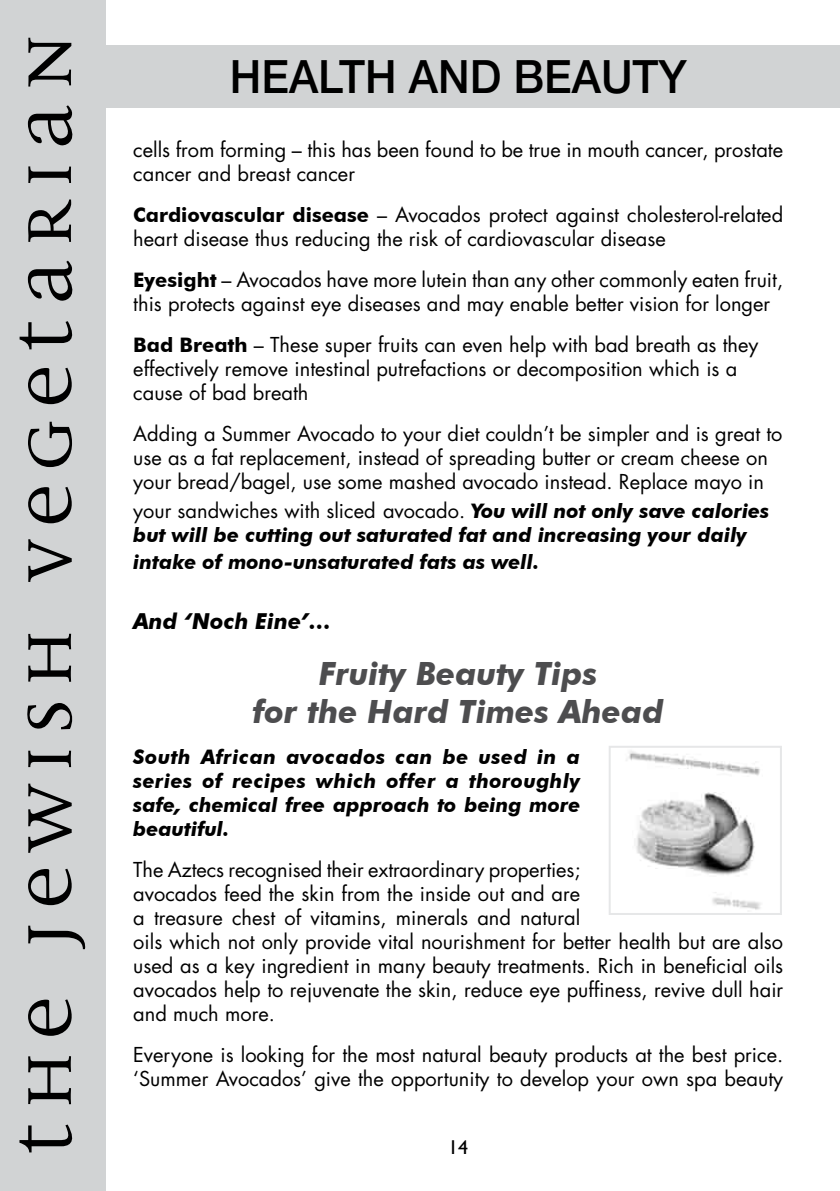
<style>
.page{position:relative;width:840px;height:1191px;background:#fff}
.page>*{position:absolute;margin:0;border:0;box-sizing:border-box;transform-origin:0 0}
.t1{font:500 46px "Helvetica Neue";color:#000;scale:.95 1}
.t2{font:italic 700 32px/38.4px "Futura BT";color:#4d4d4f;text-align:center}
.t3{font:italic 700 22px "Futura BT";color:#000}
.t4{font:20px/24px "Futura";color:#000}
.t5{font:italic 700 20px/24px "Futura BT";color:#000}
.t6{font:20px "Gill Sans";color:#000}
.s1{font-family:"Futura BT";font-weight:700}
.s2{font-family:"Futura BT";font-weight:700;font-style:italic}
</style>
<div class="page">
<div style="left:0;top:45px;width:839px;height:63px;background:#d1d3d4"></div>
<div style="left:0;top:0;width:105px;height:1191px;background:#d1d3d4"></div>
<svg style="left:19px;top:1124px;width:54px;height:28px"></svg>
<svg style="left:28px;top:1056px;width:43px;height:48px"></svg>
<svg style="left:28px;top:999px;width:44px;height:36px"></svg>
<svg style="left:28px;top:925px;width:58px;height:24px"></svg>
<svg style="left:28px;top:868px;width:44px;height:37px"></svg>
<svg style="left:28px;top:783px;width:44px;height:70px"></svg>
<svg style="left:28px;top:750px;width:43px;height:17px"></svg>
<svg style="left:27px;top:703px;width:46px;height:26px"></svg>
<svg style="left:28px;top:634px;width:43px;height:48px"></svg>
<svg style="left:28px;top:539px;width:44px;height:43px"></svg>
<svg style="left:28px;top:487px;width:44px;height:36px"></svg>
<svg style="left:28px;top:422px;width:44px;height:45px"></svg>
<svg style="left:28px;top:368px;width:44px;height:36px"></svg>
<svg style="left:20px;top:321px;width:53px;height:28px"></svg>
<svg style="left:28px;top:261px;width:45px;height:40px"></svg>
<svg style="left:28px;top:199px;width:44px;height:43px"></svg>
<svg style="left:28px;top:166px;width:43px;height:17px"></svg>
<svg style="left:28px;top:105px;width:45px;height:41px"></svg>
<svg style="left:28px;top:38px;width:43px;height:49px"></svg>
<img style="left:626px;top:751px;width:135px;height:159px">
<div style="left:608px;top:746px;width:173px;height:169px;border:2px solid #e6e7e8"></div>
<h1 class="t1" style="left:230px;top:50px;width:31px">HEA</h1>
<h1 class="t1" style="left:318px;top:50px;width:129px">LTH AND</h1>
<h1 class="t1" style="left:513px;top:50px;width:63px">BEAUTY</h1>
<p class="t4" style="left:133px;top:138px;width:651px">cells from forming – this has been found to be true in mouth cancer, prostate cancer and breast cancer</p>
<p class="t4" style="left:133px;top:203px;width:651px"><span class="s1">Cardiovascular disease</span> – Avocados protect against cholesterol-related heart disease thus reducing the risk of cardiovascular disease</p>
<p class="t4" style="left:133px;top:268px;width:651px"><span class="s1">Eyesight</span> – Avocados have more lutein than any other commonly eaten fruit, this protects against eye diseases and may enable better vision for longer</p>
<p class="t4" style="left:133px;top:333px;width:626px"><span class="s1">Bad Breath</span> – These super fruits can even help with bad breath as they effectively remove intestinal putrefactions or decomposition which is a cause of bad breath</p>
<p class="t4" style="left:133px;top:422px;width:650px">Adding a Summer Avocado to your diet couldn’t be simpler and is great to use as a fat replacement, instead of spreading butter or cream cheese on your bread/bagel, use some mashed avocado instead. Replace mayo in</p>
<p class="t4" style="left:133px;top:499px;width:637px">your sandwiches with sliced avocado. <span class="s2">You will not only save calories</span></p>
<p class="t5" style="left:133px;top:522px;width:615px;line-height:26.4px">but will be cutting out saturated fat and increasing your daily intake of mono-unsaturated fats as well.</p>
<p class="t3" style="left:133px;top:608px;width:199px">And ‘Noch Eine’…</p>
<h2 class="t2" style="left:252px;top:654px;width:412px">Fruity Beauty Tips<br>for the Hard Times Ahead</h2>
<p class="t5" style="left:133px;top:744px;width:448px;text-align:justify">South African avocados can be used in a series of recipes which offer a thoroughly safe, chemical free approach to being more beautiful.</p>
<p class="t4" style="left:133px;top:858px;width:651px">The Aztecs recognised their extraordinary properties;<br>avocados feed the skin from the inside out and are<br>a treasure chest of vitamins, minerals and natural<br>oils which not only provide vital nourishment for better health but are also used as a key ingredient in many beauty treatments. Rich in beneficial oils avocados help to rejuvenate the skin, reduce eye puffiness, revive dull hair and much more.</p>
<p class="t4" style="left:133px;top:1043px;width:651px">Everyone is looking for the most natural beauty products at the best price. ‘Summer Avocados’ give the opportunity to develop your own spa beauty</p>
<p class="t6" style="left:448px;top:1135px;width:21px">14</p>
</div>
